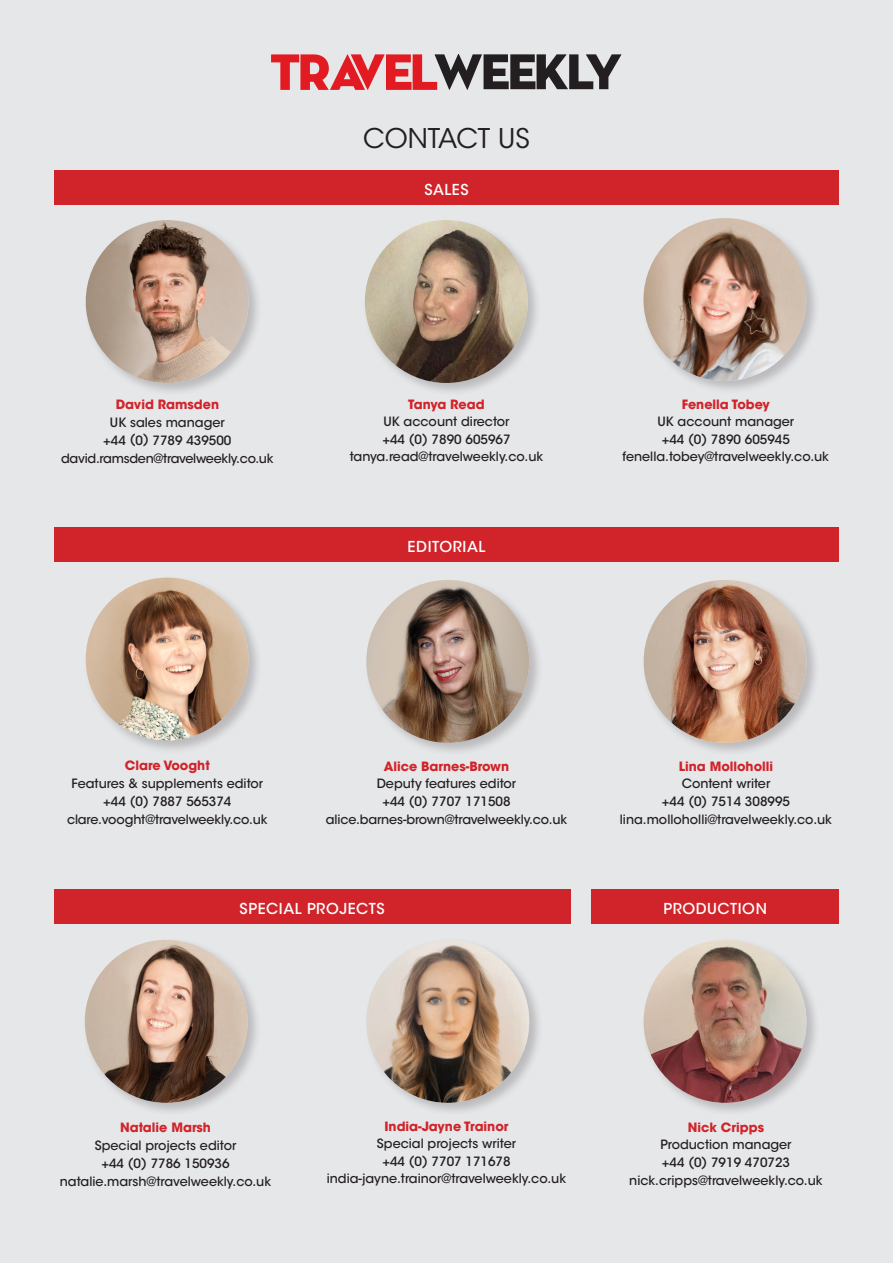
<style>
.page{position:relative;width:893px;height:1263px;background:#e6e7e9}
.page>*{position:absolute;margin:0;border:0;box-sizing:border-box;transform-origin:0 0}
.t1{font:27px "ITC Avant Garde Std";color:#231f20}
.t2{font:500 15px "ITC Avant Garde Std";letter-spacing:.035em;color:#fff}
.t3{font:500 12.75px/18px "ITC Avant Garde Std";color:#231f20;text-align:center}
.t4{font:700 12.75px "ITC Avant Garde Std";color:#d1232a}
.t5{font:500 12.75px "ITC Avant Garde Std";letter-spacing:-.02em;color:#231f20}
.s1{font-weight:700;color:#d1232a}
</style>
<div class="page">
<svg style="left:271px;top:54px;width:350px;height:36px"></svg>
<div style="left:54px;top:170px;width:785px;height:34px;background:#d1232a"></div>
<div style="left:83px;top:218px;width:180px;height:179px;background:#231f20;opacity:.22"></div>
<img style="left:86px;top:220px;width:163px;height:163px;border-radius:81px">
<div style="left:363px;top:218px;width:179px;height:179px;background:#231f20;opacity:.22"></div>
<img style="left:365px;top:220px;width:163px;height:163px;border-radius:81px">
<div style="left:641px;top:216px;width:179px;height:179px;background:#231f20;opacity:.22"></div>
<img style="left:643px;top:218px;width:163px;height:163px;border-radius:81px">
<div style="left:54px;top:527px;width:785px;height:34px;background:#d1232a"></div>
<div style="left:364px;top:578px;width:179px;height:179px;background:#231f20;opacity:.22"></div>
<img style="left:366px;top:580px;width:163px;height:163px;border-radius:81px">
<div style="left:641px;top:578px;width:180px;height:179px;background:#231f20;opacity:.22"></div>
<img style="left:644px;top:580px;width:162px;height:163px;border-radius:81px">
<div style="left:83px;top:575px;width:180px;height:180px;background:#231f20;opacity:.22"></div>
<img style="left:86px;top:578px;width:163px;height:162px;border-radius:81px">
<div style="left:54px;top:890px;width:516px;height:34px;background:#d1232a"></div>
<div style="left:591px;top:890px;width:248px;height:34px;background:#d1232a"></div>
<div style="left:641px;top:938px;width:180px;height:179px;background:#231f20;opacity:.22"></div>
<img style="left:644px;top:940px;width:162px;height:163px;border-radius:81px">
<div style="left:364px;top:938px;width:179px;height:179px;background:#231f20;opacity:.22"></div>
<img style="left:366px;top:940px;width:163px;height:163px;border-radius:81px">
<div style="left:83px;top:938px;width:179px;height:179px;background:#231f20;opacity:.22"></div>
<img style="left:85px;top:940px;width:163px;height:163px;border-radius:81px">
<p class="t1" style="left:363px;top:122px;width:168px">CONTACT US</p>
<p class="t2" style="left:424px;top:180px;width:46px">SALES</p>
<p class="t4" style="left:116px;top:396px;width:105px">David Ramsden</p>
<p class="t3" style="left:110px;top:413px;width:116px">UK sales manager</p>
<p class="t3" style="left:103px;top:431px;width:130px">+44 (0) 7789 439500</p>
<p class="t5" style="left:61px;top:450px;width:214px">david.ramsden@travelweekly.co.uk</p>
<p class="t4" style="left:408px;top:396px;width:78px">Tanya Read</p>
<p class="t3" style="left:383px;top:412px;width:128px">UK account director</p>
<p class="t3" style="left:382px;top:430px;width:130px">+44 (0) 7890 605967</p>
<p class="t3" style="left:350px;top:448px;width:195px">tanya.read@travelweekly.co.uk</p>
<p class="t2" style="left:408px;top:537px;width:79px">EDITORIAL</p>
<p class="t3" style="left:657px;top:396px;width:138px;line-height:17.2px"><span class="s1">Fenella Tobey<br></span>UK account manager</p>
<p class="t3" style="left:662px;top:430px;width:130px">+44 (0) 7890 605945</p>
<p class="t3" style="left:623px;top:448px;width:208px">fenella.tobey@travelweekly.co.uk</p>
<p class="t4" style="left:125px;top:757px;width:86px">Clare Vooght</p>
<p class="t3" style="left:72px;top:774px;width:193px">Features &amp; supplements editor</p>
<p class="t3" style="left:67px;top:792px;width:202px">+44 (0) 7887 565374 clare.vooght@travelweekly.co.uk</p>
<p class="t4" style="left:384px;top:758px;width:127px">Alice Barnes-Brown</p>
<p class="t3" style="left:377px;top:775px;width:141px">Deputy features editor</p>
<p class="t3" style="left:382px;top:793px;width:130px">+44 (0) 7707 171508</p>
<p class="t3" style="left:326px;top:810px;width:243px">alice.barnes-brown@travelweekly.co.uk</p>
<p class="t4" style="left:679px;top:758px;width:96px">Lina Molloholli</p>
<p class="t3" style="left:682px;top:775px;width:90px">Content writer</p>
<p class="t3" style="left:662px;top:793px;width:130px">+44 (0) 7514 308995</p>
<p class="t3" style="left:620px;top:810px;width:214px">lina.molloholli@travelweekly.co.uk</p>
<p class="t2" style="left:240px;top:899px;width:147px">SPECIAL PROJECTS</p>
<p class="t2" style="left:663px;top:899px;width:105px">PRODUCTION</p>
<p class="t4" style="left:120px;top:1119px;width:93px">Natalie Marsh</p>
<p class="t3" style="left:95px;top:1136px;width:143px">Special projects editor</p>
<p class="t3" style="left:60px;top:1154px;width:213px">+44 (0) 7786 150936 natalie.marsh@travelweekly.co.uk</p>
<p class="t4" style="left:384px;top:1118px;width:125px">India-Jayne Trainor</p>
<p class="t3" style="left:377px;top:1135px;width:141px">Special projects writer</p>
<p class="t3" style="left:382px;top:1153px;width:130px">+44 (0) 7707 171678</p>
<p class="t3" style="left:327px;top:1170px;width:241px">india-jayne.trainor@travelweekly.co.uk</p>
<p class="t4" style="left:688px;top:1119px;width:78px">Nick Cripps</p>
<p class="t3" style="left:660px;top:1136px;width:133px">Production manager</p>
<p class="t3" style="left:662px;top:1154px;width:130px">+44 (0) 7919 470723</p>
<p class="t3" style="left:629px;top:1171px;width:195px">nick.cripps@travelweekly.co.uk</p>
</div>
